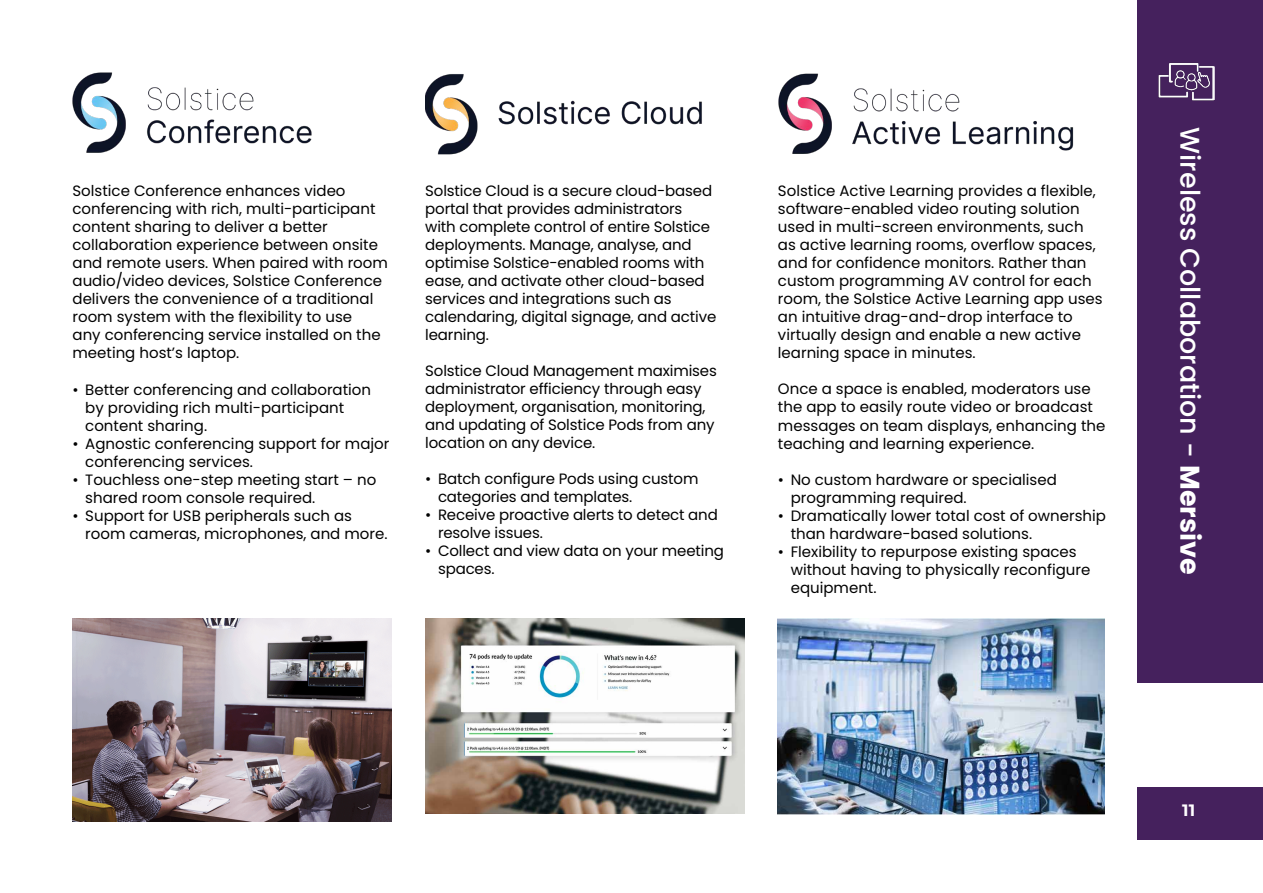
<style>
.page{position:relative;width:1263px;height:893px;background:#fff}
.page>*{position:absolute;margin:0;border:0;box-sizing:border-box;transform-origin:0 0}
.t1{font:500 27px "Poppins";color:#fff}
.t2{font:700 16.5px "Montserrat";color:#fff}
.t3{font:15px/18px "Poppins";color:#000101}
.s1{font-weight:700}
</style>
<div class="page">
<div style="left:1138px;top:0;width:125px;height:682px;background:#45215d"></div>
<img style="left:1158px;top:63px;width:57px;height:38px">
<img style="left:778px;top:73px;width:296px;height:81px">
<div style="left:1138px;top:787px;width:125px;height:53px;background:#45215d"></div>
<img style="left:425px;top:74px;width:277px;height:81px">
<img style="left:73px;top:72px;width:239px;height:81px">
<img style="left:73px;top:618px;width:318px;height:203px">
<img style="left:778px;top:618px;width:326px;height:196px">
<img style="left:425px;top:618px;width:319px;height:196px">
<p class="t3" style="left:73px;top:182px;width:317px">Solstice Conference enhances video conferencing with rich, multi-participant content sharing to deliver a better collaboration experience between onsite and remote users. When paired with room audio/video devices, Solstice Conference delivers the convenience of a traditional room system with the flexibility to use<br>any conferencing service installed on the meeting host’s laptop.</p>
<p class="t3" style="left:85px;top:380px;width:287px;text-indent:-13px">• Better conferencing and collaboration by providing rich multi-participant content sharing.</p>
<p class="t3" style="left:85px;top:434px;width:306px;text-indent:-13px">• Agnostic conferencing support for major conferencing services.</p>
<p class="t3" style="left:85px;top:470px;width:292px;text-indent:-13px">• Touchless one-step meeting start – no shared room console required.</p>
<p class="t3" style="left:85px;top:506px;width:304px;text-indent:-13px">• Support for USB peripherals such as room cameras, microphones, and more.</p>
<p class="t3" style="left:425px;top:182px;width:293px">Solstice Cloud is a secure cloud-based portal that provides administrators with complete control of entire Solstice deployments. Manage, analyse, and optimise Solstice-enabled rooms with ease, and activate other cloud-based services and integrations such as calendaring, digital signage, and active learning.</p>
<p class="t3" style="left:425px;top:362px;width:293px">Solstice Cloud Management maximises administrator efficiency through easy deployment, organisation, monitoring, and updating of Solstice Pods from any location on any device.</p>
<p class="t3" style="left:438px;top:470px;width:262px;text-indent:-13px">• Batch configure Pods using custom categories and templates.</p>
<p class="t3" style="left:438px;top:506px;width:281px;text-indent:-13px">• Receive proactive alerts to detect and resolve issues.</p>
<p class="t3" style="left:438px;top:542px;width:287px;text-indent:-13px">• Collect and view data on your meeting spaces.</p>
<p class="t3" style="left:778px;top:182px;width:326px">Solstice Active Learning provides a flexible, software-enabled video routing solution used in multi-screen environments, such as active learning rooms, overflow spaces, and for confidence monitors. Rather than custom programming AV control for each room, the Solstice Active Learning app uses an intuitive drag-and-drop interface to virtually design and enable a new active learning space in minutes.</p>
<p class="t3" style="left:778px;top:380px;width:329px">Once a space is enabled, moderators use the app to easily route video or broadcast messages on team displays, enhancing the teaching and learning experience.</p>
<p class="t3" style="left:791px;top:470px;width:268px;text-indent:-13px">• No custom hardware or specialised programming required.</p>
<p class="t3" style="left:791px;top:506px;width:317px;text-indent:-13px">• Dramatically lower total cost of ownership than hardware-based solutions.</p>
<p class="t3" style="left:791px;top:542px;width:301px;text-indent:-13px">• Flexibility to repurpose existing spaces without having to physically reconfigure equipment.</p>
<h1 class="t1" style="left:1206px;top:127px;width:448px;rotate:90deg">Wireless Collaboration - <span class="s1">Mersive</span></h1>
<p class="t2" style="left:1182px;top:798px;width:14px">11</p>
</div>
